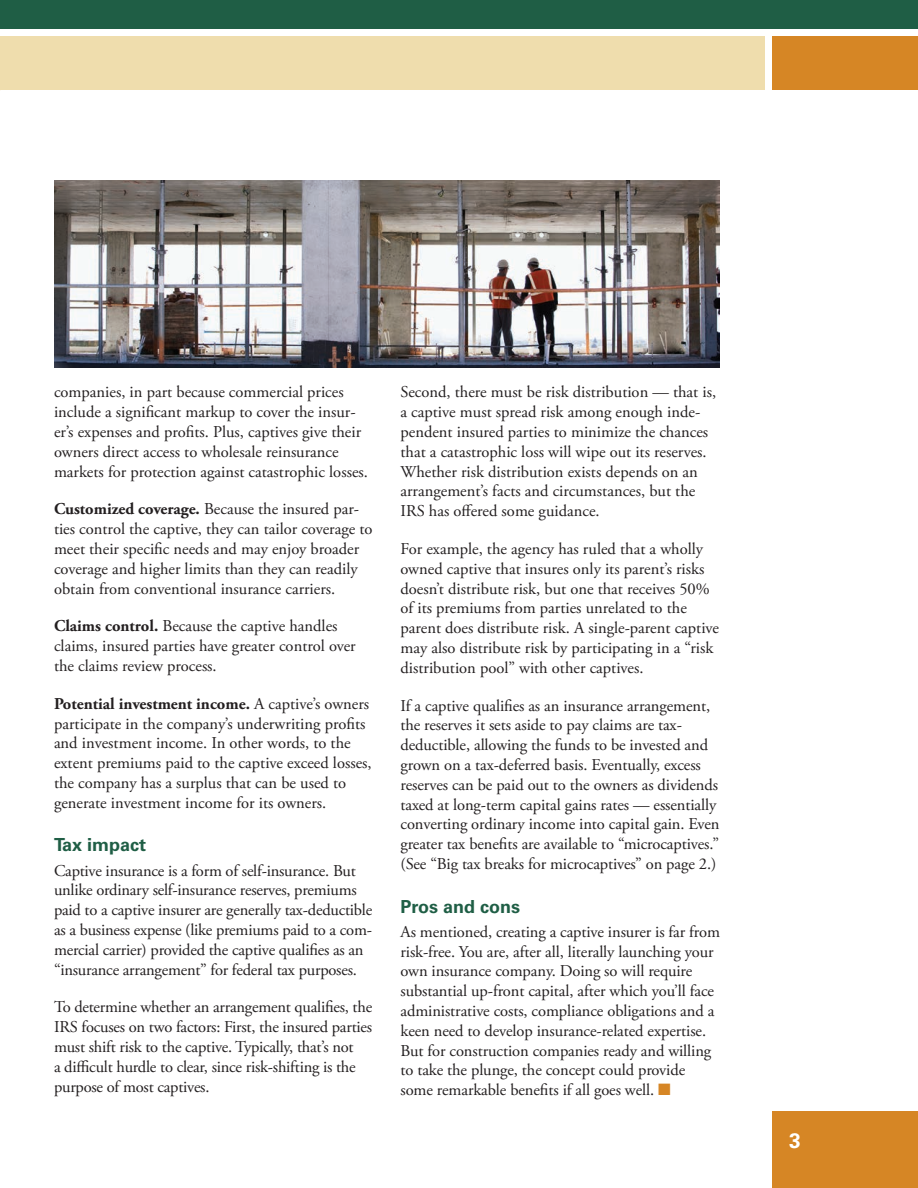
<style>
.page{position:relative;width:918px;height:1188px;background:#fff}
.page>*{position:absolute;margin:0;border:0;box-sizing:border-box;transform-origin:0 0}
.t1{font:700 21px "Univers LT Std";color:#fff}
.t2{font:700 18px "Univers LT Std";color:#1f5e45}
.t3{font:16.5px/19.8px "Adobe Garamond Pro";letter-spacing:-.005em;color:#231f20}
.s1{font-weight:700}
.s2{color:#d68625}
</style>
<div class="page">
<div style="left:0;top:36px;width:765px;height:54px;background:#efddad"></div>
<div style="left:772px;top:36px;width:146px;height:54px;background:#d68625"></div>
<div style="left:0;top:0;width:918px;height:28px;background:#1f5e45"></div>
<div style="left:772px;top:1112px;width:146px;height:76px;background:#d68625"></div>
<img style="left:54px;top:180px;width:666px;height:188px">
<p class="t3" style="left:54px;top:383px;width:315px">companies, in part because commercial prices include a significant markup to cover the insur&shy;er’s expenses and profits. Plus, captives give their owners direct access to wholesale reinsurance markets for protection against catastrophic losses.</p>
<p class="t3" style="left:54px;top:500px;width:320px"><span class="s1">Customized coverage.</span> Because the insured par&shy;ties control the captive, they can tailor coverage to meet their specific needs and may enjoy broader coverage and higher limits than they can readily obtain from conventional insurance carriers.</p>
<p class="t3" style="left:54px;top:617px;width:303px"><span class="s1">Claims control.</span> Because the captive handles claims, insured parties have greater control over the claims review process.</p>
<p class="t3" style="left:54px;top:694px;width:319px"><span class="s1">Potential investment income.</span> A captive’s owners participate in the company’s underwriting profits and investment income. In other words, to the extent premiums paid to the captive exceed losses, the company has a surplus that can be used to generate investment income for its owners.</p>
<p class="t2" style="left:54px;top:834px;width:94px">Tax impact</p>
<p class="t3" style="left:54px;top:861px;width:320px">Captive insurance is a form of self-insurance. But unlike ordinary self-insurance reserves, premiums paid to a captive insurer are generally tax-deductible as a business expense (like premiums paid to a com&shy;mercial carrier) provided the captive qualifies as an “insurance arrangement” for federal tax purposes.</p>
<p class="t3" style="left:54px;top:998px;width:320px">To determine whether an arrangement qualifies, the IRS focuses on two factors: First, the insured parties must shift risk to the captive. Typically, that’s not<br>a difficult hurdle to clear, since risk-shifting is the purpose of most captives.</p>
<p class="t3" style="left:400px;top:383px;width:317px">Second, there must be risk distribution — that is, a captive must spread risk among enough inde&shy;pendent insured parties to minimize the chances that a catastrophic loss will wipe out its reserves.<br>Whether risk distribution exists depends on an arrangement’s facts and circumstances, but the IRS has offered some guidance.</p>
<p class="t3" style="left:400px;top:540px;width:320px">For example, the agency has ruled that a wholly owned captive that insures only its parent’s risks doesn’t distribute risk, but one that receives 50% of its premiums from parties unrelated to the parent does distribute risk. A single-parent captive may also distribute risk by participating in a “risk distribution pool” with other captives.</p>
<p class="t3" style="left:400px;top:696px;width:321px">If a captive qualifies as an insurance arrangement, the reserves it sets aside to pay claims are tax&shy;deductible, allowing the funds to be invested and grown on a tax-deferred basis. Eventually, excess reserves can be paid out to the owners as dividends taxed at long-term capital gains rates — essentially converting ordinary income into capital gain. Even greater tax benefits are available to “microcaptives.” (See “Big tax breaks for microcaptives” on page 2.)</p>
<p class="t2" style="left:400px;top:896px;width:121px">Pros and cons</p>
<p class="t3" style="left:400px;top:922px;width:321px">As mentioned, creating a captive insurer is far from risk-free. You are, after all, literally launching your own insurance company. Doing so will require substantial up-front capital, after which you’ll face administrative costs, compliance obligations and a keen need to develop insurance-related expertise.<br>But for construction companies ready and willing to take the plunge, the concept could provide some remarkable benefits if all goes well. <span class="s2">■</span></p>
<p class="t1" style="left:789px;top:1128px;width:13px">3</p>
</div>
